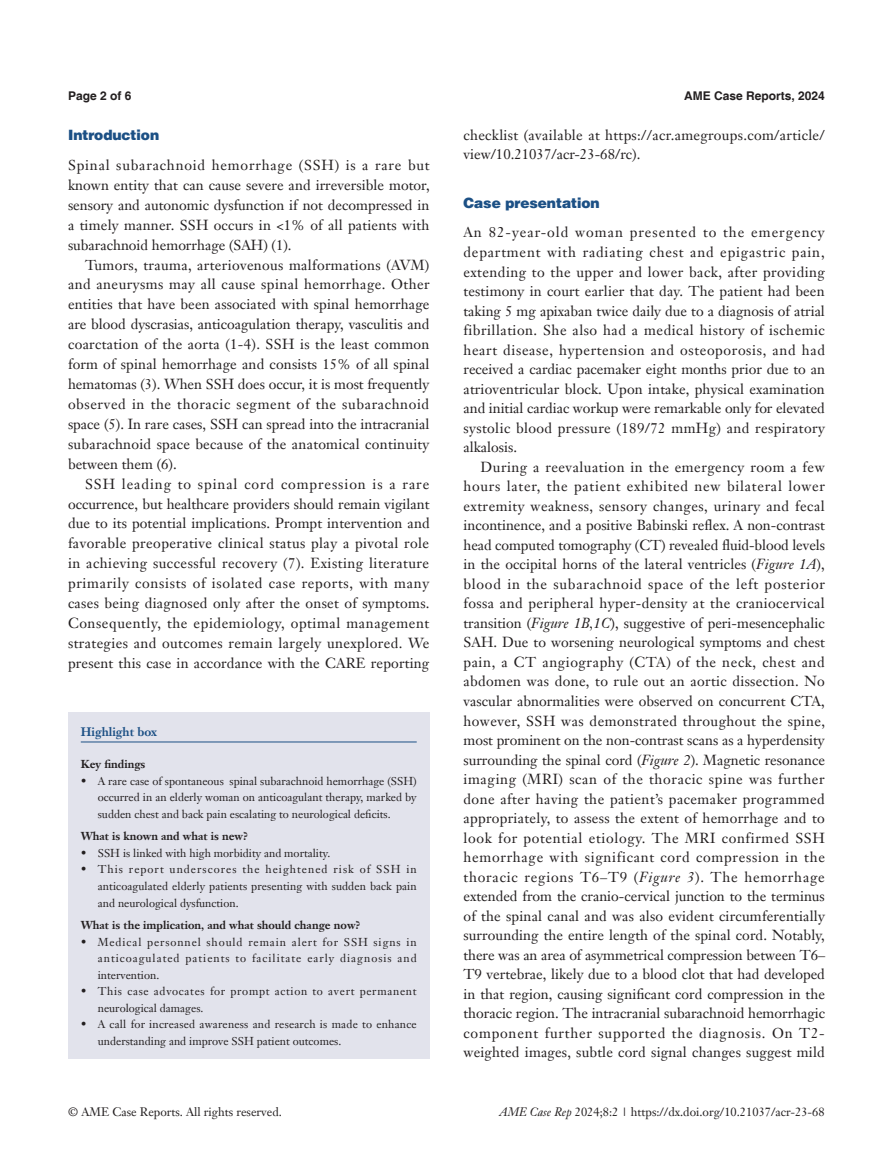
<style>
.page{position:relative;width:893px;height:1170px;background:#fff}
.page>*{position:absolute;margin:0;border:0;box-sizing:border-box;transform-origin:0 0}
.t1{font:14.25px/19.5px "Janson Text LT";letter-spacing:.01em;color:#231f20;text-align:justify}
.t2{font:900 14.25px "Helvetica";color:#1c5085}
.t3{font:12px "Janson Text LT";color:#231f20}
.t4{font:700 12px "Helvetica";color:#231f20}
.t5{font:700 12px "Janson Text LT";color:#1c5085}
.t6{font:11.25px/16.5px "Janson Text LT";color:#231f20;text-align:justify}
.t7{font:700 11.25px "Janson Text LT";color:#231f20}
.t8{font:11.25px/16.5px "Janson Text LT";letter-spacing:.06em;color:#231f20}
.s1{font-style:italic}
</style>
<div class="page">
<div style="left:68px;top:712px;width:361px;height:347px;background:#e2e3ec"></div>
<hr style="left:81px;top:741px;width:336px;height:1px;background:#1c5085">
<p class="t4" style="left:68px;top:88px;width:65px">Page 2 of 6</p>
<p class="t4" style="left:684px;top:88px;width:142px">AME Case Reports, 2024</p>
<p class="t2" style="left:68px;top:126px;width:93px">Introduction</p>
<p class="t1" style="left:68px;top:155px;width:363px;line-height:20px">Spinal subarachnoid hemorrhage (SSH) is a rare but known entity that can cause severe and irreversible motor, sensory and autonomic dysfunction if not decompressed in a timely manner. SSH occurs in &lt;1% of all patients with subarachnoid hemorrhage (SAH) (1).</p>
<p class="t1" style="left:68px;top:254px;width:363px;line-height:20px;text-indent:17px">Tumors, trauma, arteriovenous malformations (AVM) and aneurysms may all cause spinal hemorrhage. Other entities that have been associated with spinal hemorrhage are blood dyscrasias, anticoagulation therapy, vasculitis and coarctation of the aorta (1-4). SSH is the least common form of spinal hemorrhage and consists 15% of all spinal hematomas (3). When SSH does occur, it is most frequently observed in the thoracic segment of the subarachnoid space (5). In rare cases, SSH can spread into the intracranial subarachnoid space because of the anatomical continuity between them (6).</p>
<p class="t1" style="left:68px;top:473px;width:363px;line-height:20px;text-indent:17px">SSH leading to spinal cord compression is a rare occurrence, but healthcare providers should remain vigilant due to its potential implications. Prompt intervention and favorable preoperative clinical status play a pivotal role in achieving successful recovery (7). Existing literature primarily consists of isolated case reports, with many cases being diagnosed only after the onset of symptoms.<br>Consequently, the epidemiology, optimal management strategies and outcomes remain largely unexplored. We present this case in accordance with the CARE reporting</p>
<p class="t5" style="left:81px;top:723px;width:78px">Highlight box</p>
<p class="t7" style="left:81px;top:756px;width:66px">Key findings</p>
<p class="t6" style="left:98px;top:772px;width:320px;text-indent:-17px">• A rare case of spontaneous spinal subarachnoid hemorrhage (SSH) occurred in an elderly woman on anticoagulant therapy, marked by sudden chest and back pain escalating to neurological deficits.</p>
<p class="t7" style="left:81px;top:829px;width:169px">What is known and what is new?</p>
<p class="t6" style="left:81px;top:844px;width:251px">• SSH is linked with high morbidity and mortality.</p>
<p class="t6" style="left:98px;top:861px;width:320px;text-indent:-17px">• This report underscores the heightened risk of SSH in anticoagulated elderly patients presenting with sudden back pain and neurological dysfunction.</p>
<p class="t7" style="left:81px;top:918px;width:281px">What is the implication, and what should change now?</p>
<p class="t6" style="left:98px;top:933px;width:321px;text-indent:-17px">• Medical personnel should remain alert for SSH signs in anticoagulated patients to facilitate early diagnosis and intervention.</p>
<p class="t8" style="left:98px;top:983px;width:320px;text-indent:-17px">• This case advocates for prompt action to avert permanent neurological damages.</p>
<p class="t6" style="left:98px;top:1016px;width:320px;text-indent:-17px">• A call for increased awareness and research is made to enhance understanding and improve SSH patient outcomes.</p>
<p class="t1" style="left:463px;top:125px;width:363px">checklist (available at https://acr.amegroups.com/article/ view/10.21037/acr-23-68/rc).</p>
<p class="t2" style="left:463px;top:194px;width:138px">Case presentation</p>
<p class="t1" style="left:463px;top:223px;width:363px">An 82-year-old woman presented to the emergency department with radiating chest and epigastric pain, extending to the upper and lower back, after providing testimony in court earlier that day. The patient had been taking 5 mg apixaban twice daily due to a diagnosis of atrial fibrillation. She also had a medical history of ischemic heart disease, hypertension and osteoporosis, and had received a cardiac pacemaker eight months prior due to an atrioventricular block. Upon intake, physical examination and initial cardiac workup were remarkable only for elevated systolic blood pressure (189/72 mmHg) and respiratory alkalosis.</p>
<p class="t1" style="left:463px;top:457px;width:363px;text-indent:17px">During a reevaluation in the emergency room a few hours later, the patient exhibited new bilateral lower extremity weakness, sensory changes, urinary and fecal incontinence, and a positive Babinski reflex. A non-contrast head computed tomography (CT) revealed fluid-blood levels in the occipital horns of the lateral ventricles (<span class="s1">Figure 1A</span>), blood in the subarachnoid space of the left posterior fossa and peripheral hyper-density at the craniocervical transition (<span class="s1">Figure 1B,1C</span>), suggestive of peri-mesencephalic SAH. Due to worsening neurological symptoms and chest pain, a CT angiography (CTA) of the neck, chest and abdomen was done, to rule out an aortic dissection. No vascular abnormalities were observed on concurrent CTA, however, SSH was demonstrated throughout the spine, most prominent on the non-contrast scans as a hyperdensity surrounding the spinal cord (<span class="s1">Figure 2</span>). Magnetic resonance imaging (MRI) scan of the thoracic spine was further done after having the patient’s pacemaker programmed appropriately, to assess the extent of hemorrhage and to look for potential etiology. The MRI confirmed SSH hemorrhage with significant cord compression in the thoracic regions T6–T9 (<span class="s1">Figure 3</span>). The hemorrhage extended from the cranio-cervical junction to the terminus of the spinal canal and was also evident circumferentially surrounding the entire length of the spinal cord. Notably, there was an area of asymmetrical compression between T6– T9 vertebrae, likely due to a blood clot that had developed in that region, causing significant cord compression in the thoracic region. The intracranial subarachnoid hemorrhagic component further supported the diagnosis. On T2- weighted images, subtle cord signal changes suggest mild</p>
<p class="t3" style="left:68px;top:1104px;width:215px">© AME Case Reports. All rights reserved.</p>
<p class="t3" style="left:499px;top:1104px;width:327px"><span class="s1">AME Case Rep</span> 2024;8:2 | https://dx.doi.org/10.21037/acr-23-68</p>
</div>
